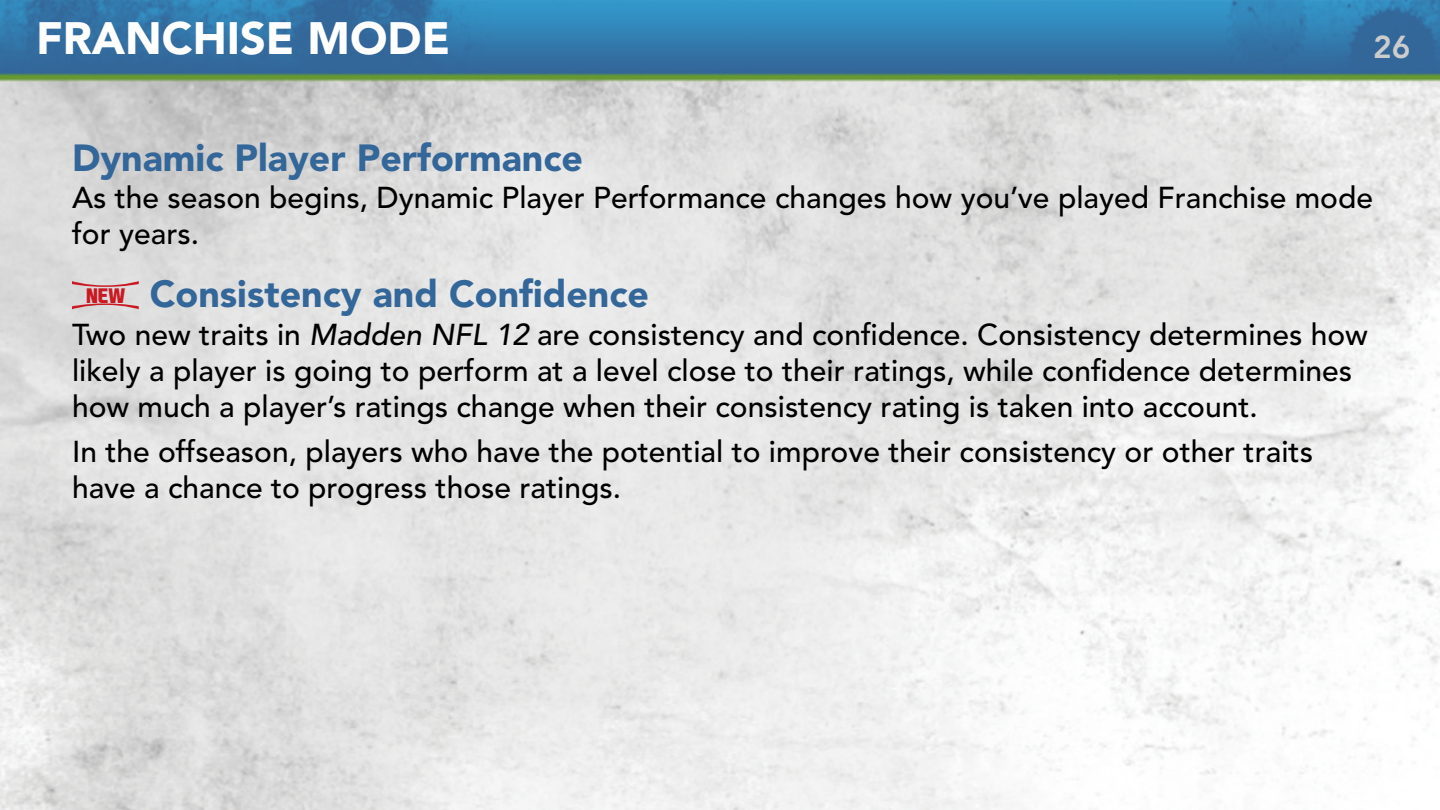
<style>
.page{position:relative;width:1440px;height:810px;background:#fff}
.page>*{position:absolute;margin:0;border:0;box-sizing:border-box;transform-origin:0 0}
.t1{font:500 45px "Avenir LT Std 65";color:#fff}
.t2{font:500 37.5px "Avenir LT Std 65";color:#369}
.t3{font:700 31.5px "Avenir LT Std 55 Roman";color:#ccc}
.t4{font:500 30px/36px "Avenir LT Std 65";color:#000}
.s1{font-family:"EAS Display";font-weight:400;font-size:22.65px;color:#ca1923}
.s2{font-style:italic}
</style>
<div class="page">
<img style="left:0;top:0;width:1440px;height:810px">
<svg style="left:72px;top:303px;width:67px;height:6px"></svg>
<svg style="left:72px;top:281px;width:67px;height:6px"></svg>
<h1 class="t1" style="left:36px;top:19px;width:416px">FRANCHISE MODE</h1>
<p class="t3" style="left:1373px;top:35px;width:39px">26</p>
<p class="t2" style="left:72px;top:142px;width:513px">Dynamic Player Performance</p>
<p class="t4" style="left:72px;top:182px;width:1303px">As the season begins, Dynamic Player Performance changes how you’ve played Franchise mode for years.</p>
<p class="t2" style="left:85px;top:279px;width:565px"><span class="s1">NEW</span> Consistency and Confidence</p>
<p class="t4" style="left:72px;top:319px;width:1297px">Two new traits in <span class="s2">Madden NFL 12</span> are consistency and confidence. Consistency determines how likely a player is going to perform at a level close to their ratings, while confidence determines how much a player’s ratings change when their consistency rating is taken into account.</p>
<p class="t4" style="left:72px;top:436px;width:1242px">In the offseason, players who have the potential to improve their consistency or other traits have a chance to progress those ratings.</p>
</div>
